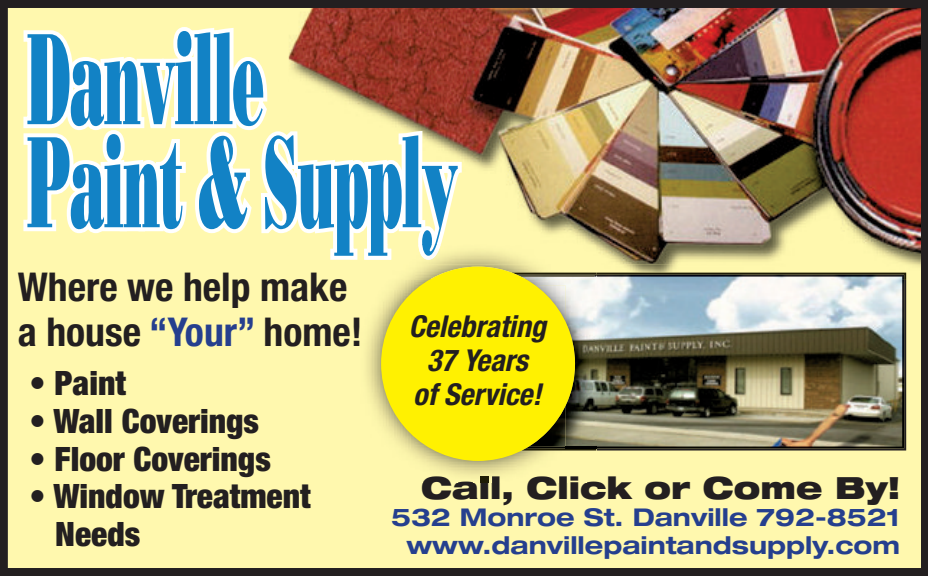
<style>
.page{position:relative;width:928px;height:576px;background:#fff}
.page>*{position:absolute;margin:0;border:0;box-sizing:border-box;transform-origin:0 0}
.t1{font:129.6px/103.2px "Bodoni Poster";letter-spacing:-.02em;color:#1282c5;scale:.4 1}
.t2{font:700 condensed 39.6px/44.8px "Helvetica Neue";color:#231f20}
.t3{font:900 condensed 33.6px/38px "Helvetica Neue";color:#231f20}
.t4{font:900 expanded 30.4px "Helvetica Neue";color:#231f20}
.t5{font:italic 700 condensed 30px/34px "Helvetica Neue";color:#231f20;text-align:center}
.t6{font:700 expanded 24.4px/27.6px "Helvetica Neue";color:#253f8e;text-align:right}
.s1{color:#253f8e}
</style>
<div class="page">
<div style="left:0;top:0;width:926px;height:576px;background:#fff8ae"></div>
<img style="left:596px;top:280px;width:308px;height:169px">
<img style="left:596px;top:273px;width:310px;height:7px">
<img style="left:304px;top:9px;width:615px;height:255px">
<img style="left:366px;top:245px;width:230px;height:237px">
<img style="left:527px;top:280px;width:69px;height:167px">
<img style="left:529px;top:285px;width:36px;height:162px">
<img style="left:522px;top:449px;width:74px;height:2px">
<img style="left:526px;top:447px;width:69px;height:2px">
<img style="left:522px;top:277px;width:73px;height:3px">
<img style="left:513px;top:273px;width:83px;height:2px">
<img style="left:518px;top:275px;width:77px;height:2px">
<svg style="left:23px;top:23px;width:443px;height:241px"></svg>
<img style="left:418px;top:245px;width:23px;height:15px">
<img style="left:422px;top:245px;width:15px;height:11px">
<svg style="left:481px;top:476px;width:7px;height:6px"></svg>
<div style="left:381px;top:267px;width:194px;height:194px;background:#fff101;border-radius:50%"></div>
<div style="left:0;top:0;width:928px;height:576px;border:8px solid #231f20"></div>
<h1 class="t1" style="left:27px;top:40px;width:1081px">Danville<br>Paint &amp; Sup ly</h1>
<h1 class="t1" style="left:368px;top:143px;width:89px">p</h1>
<h2 class="t2" style="left:18px;top:268px;width:346px">Where we help make a house <span class="s1">“Your”</span> home!</h2>
<p class="t5" style="left:409px;top:312px;width:139px">Celebrating<br>37 Years<br>of Service!</p>
<h3 class="t3" style="left:29px;top:367px;width:99px">• Paint</h3>
<h3 class="t3" style="left:29px;top:405px;width:232px">• Wall Coverings</h3>
<h3 class="t3" style="left:29px;top:443px;width:243px">• Floor Coverings</h3>
<h3 class="t3" style="left:55px;top:480px;width:257px;text-indent:-26px">• Window Treatment<br>Needs</h3>
<p class="t4" style="left:479px;top:476px;width:37px">l ,</p>
<p class="t4" style="left:421px;top:476px;width:481px">Ca l Click or Come By!</p>
<p class="t6" style="left:391px;top:506px;width:511px">532 Monroe St. Danville 792-8521 www.danvillepaintandsupply.com</p>
</div>
